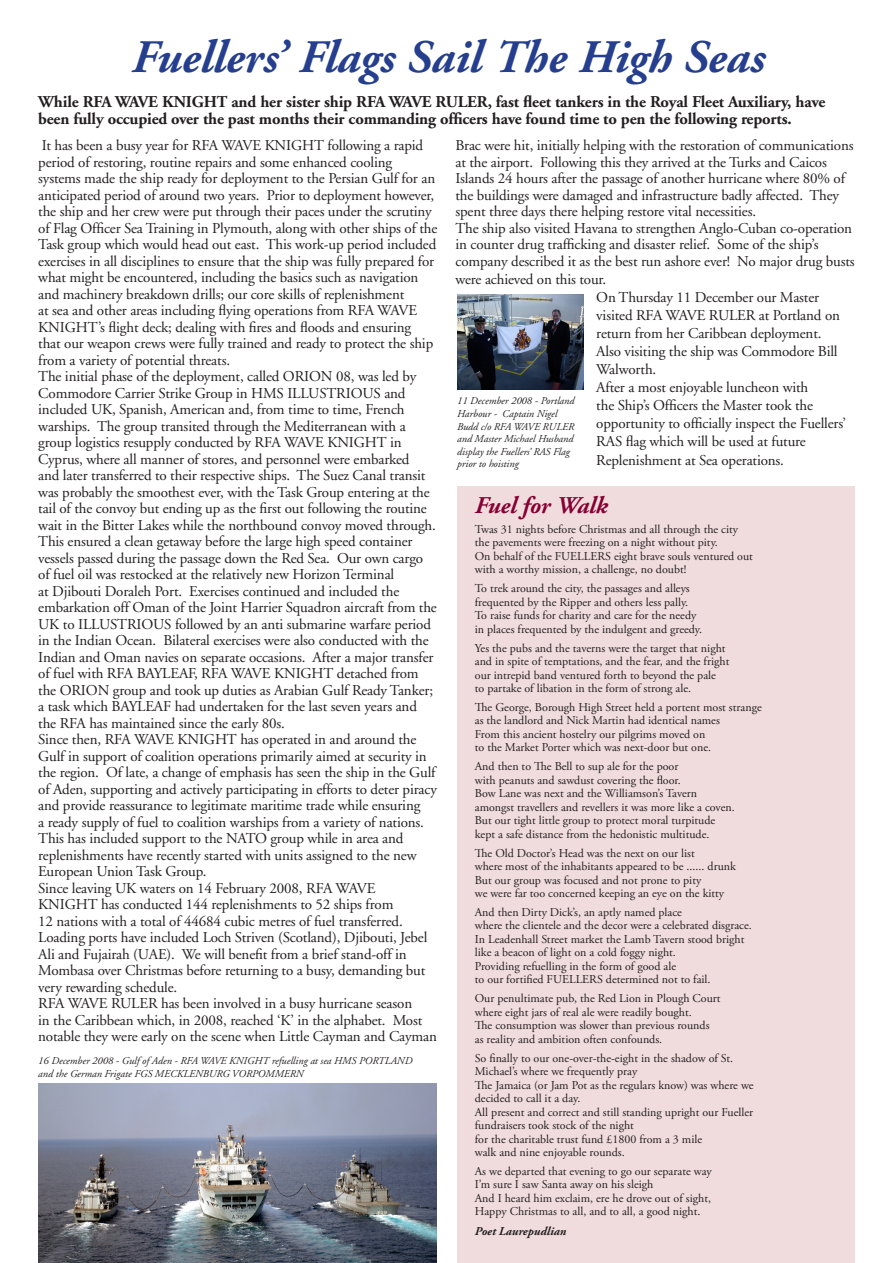
<style>
.page{position:relative;width:893px;height:1263px;background:#fff}
.page>*{position:absolute;margin:0;border:0;box-sizing:border-box;transform-origin:0 0}
.t1{font:italic 700 46.5px "Adobe Garamond";color:#253f8e}
.t2{font:italic 700 24px "Adobe Garamond Pro";color:#860034}
.t3{font:700 16.5px/16.5px "Adobe Garamond";letter-spacing:-.01em;color:#231f20}
.t4{font:15px/16.5px "Adobe Garamond";letter-spacing:-.01em;color:#231f20}
.t5{font:12px/13.5px "Adobe Garamond Pro";color:#231f20}
.t6{font:italic 700 12px "Adobe Garamond Pro";color:#231f20}
.t7{font:italic 10.5px/12.6px "Adobe Garamond";color:#231f20}
</style>
<div class="page">
<div style="left:457px;top:486px;width:398px;height:777px;background:#f0dcdd"></div>
<img style="left:38px;top:1083px;width:398px;height:180px">
<img style="left:457px;top:295px;width:127px;height:95px">
<h1 class="t1" style="left:130px;top:31px;width:635px">Fuellers’ Flags Sail The High Seas</h1>
<p class="t3" style="left:38px;top:94px;width:788px">While RFA WAVE KNIGHT and her sister ship RFA WAVE RULER, fast fleet tankers in the Royal Fleet Auxiliary, have been fully occupied over the past months their commanding officers have found time to pen the following reports.</p>
<p class="t4" style="left:38px;top:137px;width:401px">It has been a busy year for RFA WAVE KNIGHT following a rapid period of restoring, routine repairs and some enhanced cooling systems made the ship ready for deployment to the Persian Gulf for an anticipated period of around two years. Prior to deployment however, the ship and her crew were put through their paces under the scrutiny of Flag Officer Sea Training in Plymouth, along with other ships of the Task group which would head out east. This work-up period included exercises in all disciplines to ensure that the ship was fully prepared for what might be encountered, including the basics such as navigation and machinery breakdown drills; our core skills of replenishment<br>at sea and other areas including flying operations from RFA WAVE KNIGHT’s flight deck; dealing with fires and floods and ensuring that our weapon crews were fully trained and ready to protect the ship from a variety of potential threats.<br>The initial phase of the deployment, called ORION 08, was led by Commodore Carrier Strike Group in HMS ILLUSTRIOUS and included UK, Spanish, American and, from time to time, French warships. The group transited through the Mediterranean with a group logistics resupply conducted by RFA WAVE KNIGHT in Cyprus, where all manner of stores, and personnel were embarked<br>and later transferred to their respective ships. The Suez Canal transit was probably the smoothest ever, with the Task Group entering at the tail of the convoy but ending up as the first out following the routine wait in the Bitter Lakes while the northbound convoy moved through.<br>This ensured a clean getaway before the large high speed container vessels passed during the passage down the Red Sea. Our own cargo of fuel oil was restocked at the relatively new Horizon Terminal<br>at Djibouti Doraleh Port. Exercises continued and included the embarkation off Oman of the Joint Harrier Squadron aircraft from the UK to ILLUSTRIOUS followed by an anti submarine warfare period in the Indian Ocean. Bilateral exercises were also conducted with the Indian and Oman navies on separate occasions. After a major transfer of fuel with RFA BAYLEAF, RFA WAVE KNIGHT detached from the ORION group and took up duties as Arabian Gulf Ready Tanker; a task which BAYLEAF had undertaken for the last seven years and the RFA has maintained since the early 80s.<br>Since then, RFA WAVE KNIGHT has operated in and around the Gulf in support of coalition operations primarily aimed at security in the region. Of late, a change of emphasis has seen the ship in the Gulf of Aden, supporting and actively participating in efforts to deter piracy and provide reassurance to legitimate maritime trade while ensuring<br>a ready supply of fuel to coalition warships from a variety of nations.<br>This has included support to the NATO group while in area and replenishments have recently started with units assigned to the new European Union Task Group.<br>Since leaving UK waters on 14 February 2008, RFA WAVE KNIGHT has conducted 144 replenishments to 52 ships from<br>12 nations with a total of 44684 cubic metres of fuel transferred.<br>Loading ports have included Loch Striven (Scotland), Djibouti, Jebel Ali and Fujairah (UAE). We will benefit from a brief stand-off in Mombasa over Christmas before returning to a busy, demanding but very rewarding schedule.<br>RFA WAVE RULER has been involved in a busy hurricane season<br>in the Caribbean which, in 2008, reached ‘K’ in the alphabet. Most notable they were early on the scene when Little Cayman and Cayman</p>
<p class="t4" style="left:455px;top:137px;width:401px">Brac were hit, initially helping with the restoration of communications at the airport. Following this they arrived at the Turks and Caicos Islands 24 hours after the passage of another hurricane where 80% of the buildings were damaged and infrastructure badly affected. They spent three days there helping restore vital necessities.<br>The ship also visited Havana to strengthen Anglo-Cuban co-operation in counter drug trafficking and disaster relief. Some of the ship’s company described it as the best run ashore ever! No major drug busts</p>
<p class="t4" style="left:596px;top:270px;width:251px;line-height:18.1px;text-indent:-141px">were achieved on this tour.<br>On Thursday 11 December our Master visited RFA WAVE RULER at Portland on return from her Caribbean deployment.<br>Also visiting the ship was Commodore Bill Walworth.<br>After a most enjoyable luncheon with<br>the Ship’s Officers the Master took the opportunity to officially inspect the Fuellers’ RAS flag which will be used at future Replenishment at Sea operations.</p>
<h2 class="t2" style="left:475px;top:492px;width:134px">Fuel for Walk</h2>
<p class="t5" style="left:475px;top:523px;width:280px">Twas 31 nights before Christmas and all through the city the pavements were freezing on a night without pity.<br>On behalf of the FUELLERS eight brave souls ventured out with a worthy mission, a challenge, no doubt!</p>
<p class="t5" style="left:475px;top:582px;width:229px">To trek around the city, the passages and alleys frequented by the Ripper and others less pally.<br>To raise funds for charity and care for the needy in places frequented by the indulgent and greedy.</p>
<p class="t5" style="left:475px;top:641px;width:256px">Yes the pubs and the taverns were the target that night and in spite of temptations, and the fear, and the fright our intrepid band ventured forth to beyond the pale<br>to partake of libation in the form of strong ale.</p>
<p class="t5" style="left:475px;top:701px;width:288px">The George, Borough High Street held a portent most strange as the landlord and Nick Martin had identical names<br>From this ancient hostelry our pilgrims moved on<br>to the Market Porter which was next-door but one.</p>
<p class="t5" style="left:475px;top:760px;width:261px">And then to The Bell to sup ale for the poor<br>with peanuts and sawdust covering the floor.<br>Bow Lane was next and the Williamson’s Tavern amongst travellers and revellers it was more like a coven.<br>But our tight little group to protect moral turpitude kept a safe distance from the hedonistic multitude.</p>
<p class="t5" style="left:475px;top:846px;width:263px">The Old Doctor’s Head was the next on our list<br>where most of the inhabitants appeared to be ...... drunk But our group was focused and not prone to pity<br>we were far too concerned keeping an eye on the kitty</p>
<p class="t5" style="left:475px;top:906px;width:278px">And then Dirty Dick’s, an aptly named place<br>where the clientele and the decor were a celebrated disgrace.<br>In Leadenhall Street market the Lamb Tavern stood bright like a beacon of light on a cold foggy night.<br>Providing refuelling in the form of good ale<br>to our fortified FUELLERS determined not to fail.</p>
<p class="t5" style="left:475px;top:992px;width:247px">Our penultimate pub, the Red Lion in Plough Court where eight jars of real ale were readily bought.<br>The consumption was slower than previous rounds as reality and ambition often confounds.</p>
<p class="t5" style="left:475px;top:1051px;width:280px">So finally to our one-over-the-eight in the shadow of St.<br>Michael’s where we frequently pray<br>The Jamaica (or Jam Pot as the regulars know) was where we decided to call it a day.<br>All present and correct and still standing upright our Fueller fundraisers took stock of the night<br>for the charitable trust fund £1800 from a 3 mile<br>walk and nine enjoyable rounds.</p>
<p class="t5" style="left:475px;top:1165px;width:238px">As we departed that evening to go our separate way I’m sure I saw Santa away on his sleigh<br>And I heard him exclaim, ere he drove out of sight, Happy Christmas to all, and to all, a good night.</p>
<p class="t6" style="left:475px;top:1224px;width:93px">Poet Laurepudlian</p>
<p class="t7" style="left:457px;top:395px;width:119px">11 December 2008 - Portland<br>Harbour - Captain Nigel<br>Budd c/o RFA WAVE RULER and Master Michael Husband display the Fuellers’ RAS Flag prior to hoisting</p>
<p class="t7" style="left:38px;top:1055px;width:376px">16 December 2008 - Gulf of Aden - RFA WAVE KNIGHT refuelling at sea HMS PORTLAND and the German Frigate FGS MECKLENBURG VORPOMMERN</p>
</div>
